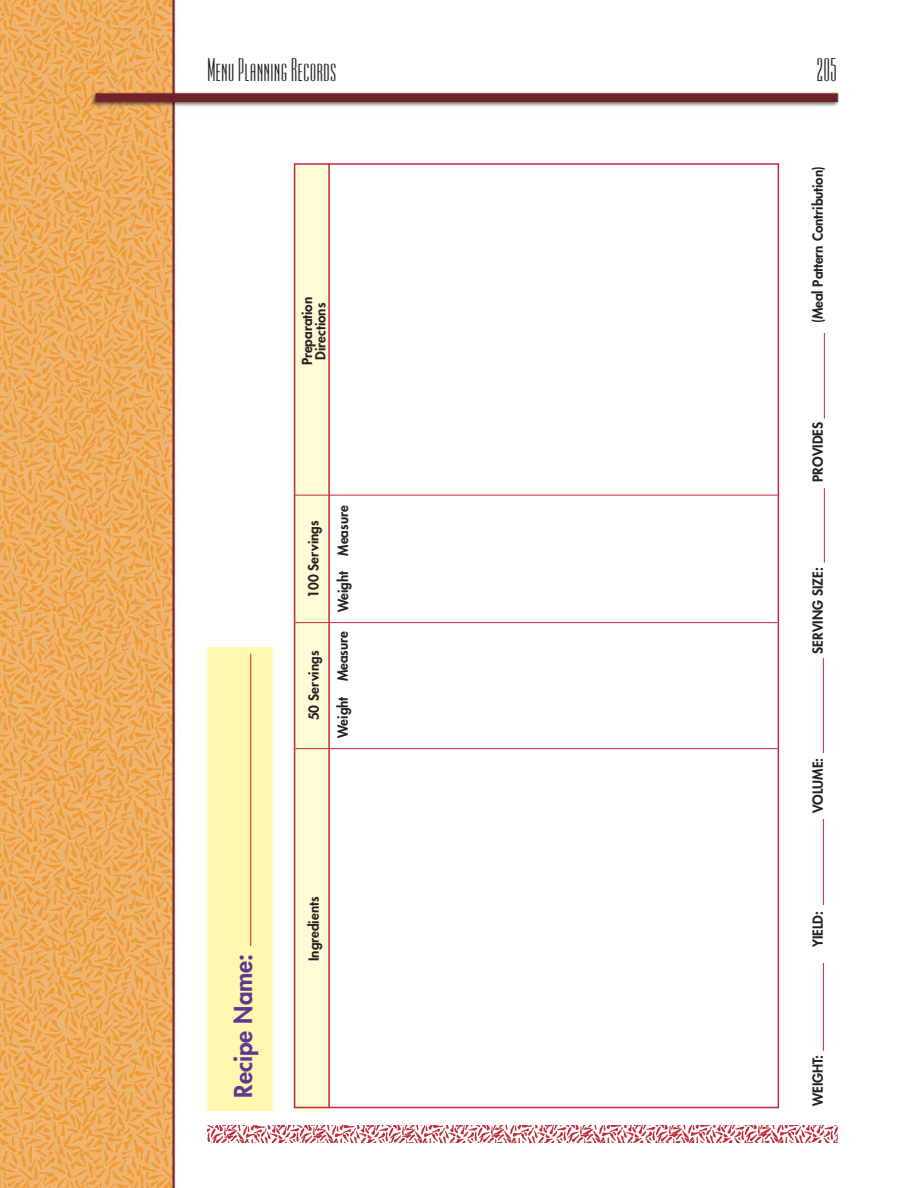
<style>
.page{position:relative;width:918px;height:1188px;background:#fff}
.page>*{position:absolute;margin:0;border:0;box-sizing:border-box;transform-origin:0 0}
.t1{font:27px "Ultra Condensed Sans One";color:#231f20}
._4_Heads-24_PT{font:800 24px "Futura";color:#5b3896}
.t2{font:800 13.5px "Futura";color:#231f20}
</style>
<div class="page">
<img style="left:0;top:0;width:839px;height:1188px">
<img style="left:208px;top:1125px;width:630px;height:18px">
<div style="left:294px;top:166px;width:35px;height:945px;background:#fffbd6"></div>
<div style="left:207px;top:648px;width:65px;height:463px;background:#fff8ae"></div>
<hr style="left:295px;top:748px;width:483px;height:1px;background:#bf2b37">
<hr style="left:295px;top:622px;width:483px;height:1px;background:#bf2b37">
<hr style="left:328px;top:163px;width:2px;height:945px;background:#bf2b37">
<hr style="left:294px;top:495px;width:484px;height:1px;background:#bf2b37">
<hr style="left:250px;top:654px;width:1px;height:292px;background:#bf2b37">
<hr style="left:823px;top:819px;width:1px;height:86px;background:#bf2b37">
<hr style="left:824px;top:488px;width:1px;height:74px;background:#bf2b37">
<hr style="left:824px;top:333px;width:1px;height:85px;background:#bf2b37">
<hr style="left:823px;top:963px;width:1px;height:88px;background:#bf2b37">
<hr style="left:823px;top:658px;width:1px;height:95px;background:#bf2b37">
<h1 class="t1" style="left:207px;top:53px;width:131px">Menu Planning Records</h1>
<h1 class="t1" style="left:817px;top:53px;width:22px">205</h1>
<p class="t2" style="left:299px;top:365px;width:70px;rotate:-90deg">Preparation</p>
<p class="t2" style="left:312px;top:360px;width:58px;rotate:-90deg">Directions</p>
<p class="t2" style="left:305px;top:598px;width:79px;rotate:-90deg">100 Servings</p>
<p class="t2" style="left:305px;top:720px;width:71px;rotate:-90deg">50 Servings</p>
<p class="t2" style="left:335px;top:612px;width:108px;rotate:-90deg">Weight Measure</p>
<p class="t2" style="left:334px;top:738px;width:108px;rotate:-90deg">Weight Measure</p>
<p class="_4_Heads-24_PT" style="left:228px;top:1098px;width:146px;rotate:-90deg">Recipe Name:</p>
<p class="t2" style="left:305px;top:961px;width:66px;rotate:-90deg">Ingredients</p>
<p class="t2" style="left:809px;top:323px;width:158px;rotate:-90deg">(Meal Pattern Contribution)</p>
<p class="t2" style="left:809px;top:482px;width:61px;rotate:-90deg">PROVIDES</p>
<p class="t2" style="left:809px;top:654px;width:88px;rotate:-90deg">SERVING SIZE:</p>
<p class="t2" style="left:809px;top:813px;width:57px;rotate:-90deg">VOLUME:</p>
<p class="t2" style="left:809px;top:947px;width:37px;rotate:-90deg">YIELD:</p>
<p class="t2" style="left:809px;top:1106px;width:52px;rotate:-90deg">WEIGHT:</p>
</div>
